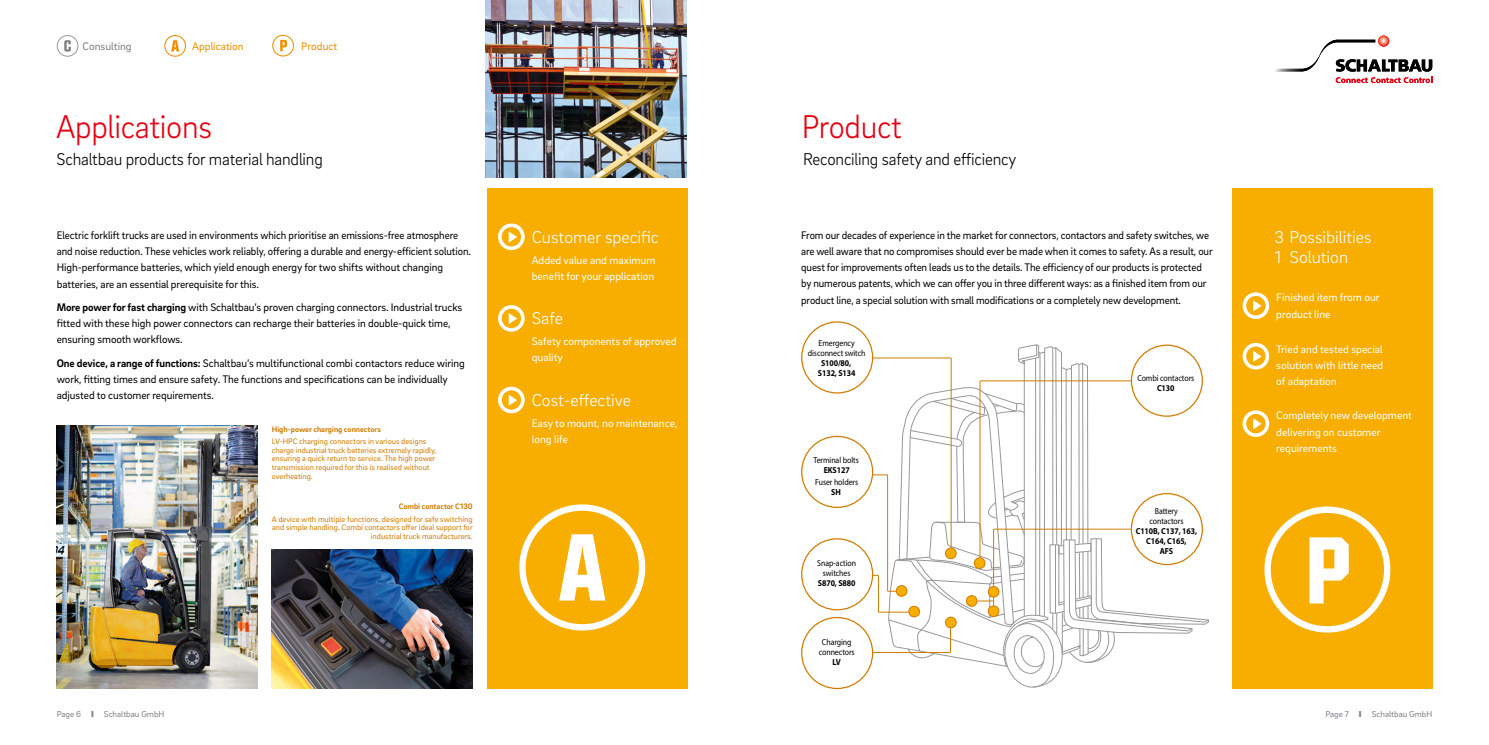
<style>
.page{position:relative;width:1489px;height:745px;background:#fff}
.page>*{position:absolute;margin:0;border:0;box-sizing:border-box;transform-origin:0 0}
.t1{font:300 33.75px "Brix Sans";letter-spacing:-.01em;color:#e60012;scale:.95 1}
.t2{font:300 17.5px "Brix Sans";letter-spacing:-.01em;color:#000;scale:.95 1}
.t3{font:300 17.5px/20px "Brix Sans";color:#fff}
.t4{font:11.25px/16.2px "Brix Sans";letter-spacing:-.005em;color:#000;scale:.95 1}
.t5{font:11.25px/16.2px "Brix Sans";letter-spacing:-.005em;color:#000}
.t6{font:11.25px/16.2px "Brix Sans";color:#fff}
.t7{font:11.25px "Brix Sans";color:#f18e00}
.t8{font:11.25px "Brix Sans";color:#818084}
.t9{font:8.75px/10px "Myriad Pro";letter-spacing:-.01em;color:#000;text-align:center;scale:.9 1}
.t10{font:700 8.75px/10px "Myriad Pro";letter-spacing:-.01em;color:#000;text-align:center;scale:.9 1}
.t11{font:8.75px "Brix Sans";color:#818084}
.t12{font:8.12px/8.8px "Brix Sans";color:#d07b00;text-align:right}
.t13{font:700 8.12px "Brix Sans";color:#d07b00}
.s1{font-weight:700}
</style>
<div class="page">
<svg style="left:1275px;top:35px;width:156px;height:48px"></svg>
<img style="left:272px;top:549px;width:200px;height:138px">
<img style="left:57px;top:425px;width:200px;height:262px">
<img style="left:486px;top:0;width:201px;height:177px">
<svg style="left:862px;top:343px;width:347px;height:345px"></svg>
<div style="left:945px;top:547px;width:11px;height:11px;background:#f7ae00;border-radius:50%"></div>
<div style="left:945px;top:547px;width:11px;height:12px;border:1px solid #d07b00;border-radius:50%"></div>
<div style="left:945px;top:616px;width:11px;height:11px;background:#f7ae00;border-radius:50%"></div>
<div style="left:945px;top:616px;width:11px;height:12px;border:1px solid #d07b00;border-radius:50%"></div>
<div style="left:974px;top:557px;width:10px;height:11px;background:#f7ae00;border-radius:50%"></div>
<div style="left:973px;top:557px;width:12px;height:11px;border:1px solid #d07b00;border-radius:50%"></div>
<div style="left:966px;top:595px;width:10px;height:11px;background:#f7ae00;border-radius:50%"></div>
<div style="left:965px;top:594px;width:12px;height:12px;border:1px solid #d07b00;border-radius:50%"></div>
<div style="left:988px;top:605px;width:10px;height:11px;background:#f7ae00;border-radius:50%"></div>
<div style="left:987px;top:605px;width:12px;height:11px;border:1px solid #d07b00;border-radius:50%"></div>
<div style="left:908px;top:606px;width:11px;height:10px;background:#f7ae00;border-radius:50%"></div>
<div style="left:908px;top:605px;width:11px;height:12px;border:1px solid #d07b00;border-radius:50%"></div>
<div style="left:988px;top:586px;width:10px;height:10px;background:#f7ae00;border-radius:50%"></div>
<div style="left:987px;top:585px;width:12px;height:12px;border:1px solid #d07b00;border-radius:50%"></div>
<div style="left:896px;top:585px;width:10px;height:11px;background:#f7ae00;border-radius:50%"></div>
<div style="left:895px;top:584px;width:12px;height:12px;border:1px solid #d07b00;border-radius:50%"></div>
<div style="left:487px;top:188px;width:200px;height:499px;background:#f7ae00"></div>
<div style="left:1231px;top:188px;width:201px;height:499px;background:#f7ae00"></div>
<svg style="left:519px;top:504px;width:127px;height:127px"></svg>
<svg style="left:1264px;top:506px;width:127px;height:127px"></svg>
<div style="left:1131px;top:345px;width:71px;height:71px;background:#fff;border-radius:50%"></div>
<div style="left:1130px;top:344px;width:72px;height:72px;border:1px solid #d07b00;border-radius:50%"></div>
<div style="left:801px;top:322px;width:71px;height:70px;background:#fff;border-radius:50%"></div>
<div style="left:801px;top:321px;width:72px;height:72px;border:1px solid #d07b00;border-radius:50%"></div>
<div style="left:801px;top:436px;width:71px;height:71px;background:#fff;border-radius:50%"></div>
<div style="left:801px;top:435px;width:72px;height:72px;border:1px solid #d07b00;border-radius:50%"></div>
<div style="left:801px;top:538px;width:71px;height:71px;background:#fff;border-radius:50%"></div>
<div style="left:801px;top:538px;width:72px;height:72px;border:1px solid #d07b00;border-radius:50%"></div>
<div style="left:801px;top:617px;width:71px;height:71px;background:#fff;border-radius:50%"></div>
<div style="left:801px;top:616px;width:72px;height:72px;border:1px solid #d07b00;border-radius:50%"></div>
<div style="left:1131px;top:493px;width:71px;height:71px;background:#fff;border-radius:50%"></div>
<div style="left:1130px;top:492px;width:72px;height:73px;border:1px solid #d07b00;border-radius:50%"></div>
<svg style="left:508px;top:231px;width:9px;height:11px"></svg>
<div style="left:498px;top:223px;width:26px;height:27px;border:4px solid #fff;border-radius:50%"></div>
<svg style="left:508px;top:313px;width:9px;height:11px"></svg>
<div style="left:498px;top:305px;width:26px;height:26px;border:4px solid #fff;border-radius:50%"></div>
<svg style="left:508px;top:394px;width:9px;height:11px"></svg>
<div style="left:498px;top:386px;width:26px;height:27px;border:4px solid #fff;border-radius:50%"></div>
<svg style="left:1253px;top:300px;width:8px;height:11px"></svg>
<div style="left:1242px;top:292px;width:27px;height:27px;border:4px solid #fff;border-radius:50%"></div>
<svg style="left:1253px;top:351px;width:8px;height:11px"></svg>
<div style="left:1242px;top:343px;width:27px;height:26px;border:4px solid #fff;border-radius:50%"></div>
<svg style="left:1253px;top:418px;width:8px;height:11px"></svg>
<div style="left:1242px;top:410px;width:27px;height:26px;border:4px solid #fff;border-radius:50%"></div>
<svg style="left:164px;top:35px;width:22px;height:22px"></svg>
<div style="left:57px;top:35px;width:21px;height:22px;border:1px solid #9c9ca0;border-radius:50%"></div>
<svg style="left:64px;top:40px;width:7px;height:12px"></svg>
<svg style="left:272px;top:34px;width:22px;height:23px"></svg>
<p class="t8" style="left:83px;top:39px;width:51px">Consulting</p>
<p class="t7" style="left:192px;top:39px;width:53px">Application</p>
<p class="t7" style="left:301px;top:39px;width:38px">Product</p>
<h1 class="t1" style="left:56px;top:105px;width:166px">Applications</h1>
<h2 class="t2" style="left:56px;top:148px;width:282px">Schaltbau products for material handling</h2>
<p class="t4" style="left:57px;top:226px;width:437px">Electric forklift trucks are used in environments which prioritise an emissions-free atmosphere and noise reduction. These vehicles work reliably, offering a durable and energy-efficient solution.<br>High-performance batteries, which yield enough energy for two shifts without changing batteries, are an essential prerequisite for this.</p>
<p class="t5" style="left:57px;top:298px;width:407px"><span class="s1">More power for fast charging</span> with Schaltbau’s proven charging connectors. Industrial trucks fitted with these high power connectors can recharge their batteries in double-quick time, ensuring smooth workflows.</p>
<p class="t5" style="left:57px;top:354px;width:409px"><span class="s1">One device, a range of functions:</span> Schaltbau’s multifunctional combi contactors reduce wiring work, fitting times and ensure safety. The functions and specifications can be individually adjusted to customer requirements.</p>
<p class="t13" style="left:272px;top:423px;width:111px">High-power charging connectors</p>
<p class="t12" style="left:272px;top:436px;width:166px;text-align:left">LV-HPC charging connectors in various designs charge industrial truck batteries extremely rapidly, ensuring a quick return to service. The high power transmission required for this is realised without overheating.</p>
<p class="t13" style="left:398px;top:501px;width:75px">Combi contactor C130</p>
<p class="t12" style="left:272px;top:514px;width:202px">A device with multiple functions, designed for safe switching and simple handling. Combi contactors offer ideal support for industrial truck manufacturers.</p>
<h2 class="t3" style="left:531px;top:226px;width:128px">Customer specific</h2>
<p class="t6" style="left:531px;top:251px;width:125px">Added value and maximum benefit for your application</p>
<h2 class="t3" style="left:531px;top:307px;width:33px">Safe</h2>
<p class="t6" style="left:531px;top:332px;width:146px">Safety components of approved quality</p>
<h2 class="t3" style="left:531px;top:389px;width:101px">Cost-effective</h2>
<p class="t6" style="left:531px;top:414px;width:147px">Easy to mount, no maintenance, long life</p>
<h1 class="t1" style="left:801px;top:105px;width:107px">Product</h1>
<h2 class="t2" style="left:803px;top:148px;width:226px">Reconciling safety and efficiency</h2>
<p class="t4" style="left:801px;top:226px;width:434px">From our decades of experience in the market for connectors, contactors and safety switches, we are well aware that no compromises should ever be made when it comes to safety. As a result, our quest for improvements often leads us to the details. The efficiency of our products is protected by numerous patents, which we can offer you in three different ways: as a finished item from our product line, a special solution with small modifications or a completely new development.</p>
<p class="t9" style="left:807px;top:337px;width:66px">Emergency disconnect switch</p>
<p class="t10" style="left:817px;top:357px;width:43px">S100/80,<br>S132, S134</p>
<p class="t9" style="left:813px;top:454px;width:52px">Terminal bolts</p>
<p class="t10" style="left:823px;top:464px;width:30px">EKS127</p>
<p class="t9" style="left:815px;top:477px;width:49px">Fuser holders</p>
<p class="t10" style="left:831px;top:486px;width:12px">SH</p>
<p class="t9" style="left:817px;top:558px;width:45px">Snap-action switches</p>
<p class="t10" style="left:817px;top:577px;width:43px">S870, S880</p>
<p class="t9" style="left:818px;top:636px;width:41px">Charging connectors</p>
<p class="t10" style="left:832px;top:656px;width:11px">LV</p>
<p class="t9" style="left:1137px;top:373px;width:65px">Combi contactors</p>
<p class="t10" style="left:1156px;top:383px;width:21px">C130</p>
<p class="t9" style="left:1149px;top:505px;width:39px">Battery contactors</p>
<p class="t10" style="left:1135px;top:525px;width:70px">C110B, C137, 163,<br>C164, C165,<br>AFS</p>
<h2 class="t3" style="left:1274px;top:226px;width:99px">3 Possibilities<br>1 Solution</h2>
<p class="t6" style="left:1276px;top:289px;width:105px">Finished item from our product line</p>
<p class="t6" style="left:1276px;top:340px;width:109px;text-align:justify">Tried and tested special solution with little need of adaptation</p>
<p class="t6" style="left:1276px;top:406px;width:137px">Completely new development delivering on customer requirements</p>
<p class="t11" style="left:57px;top:707px;width:109px">Page 6 I Schaltbau GmbH</p>
<p class="t11" style="left:1325px;top:707px;width:108px">Page 7 I Schaltbau GmbH</p>
</div>
